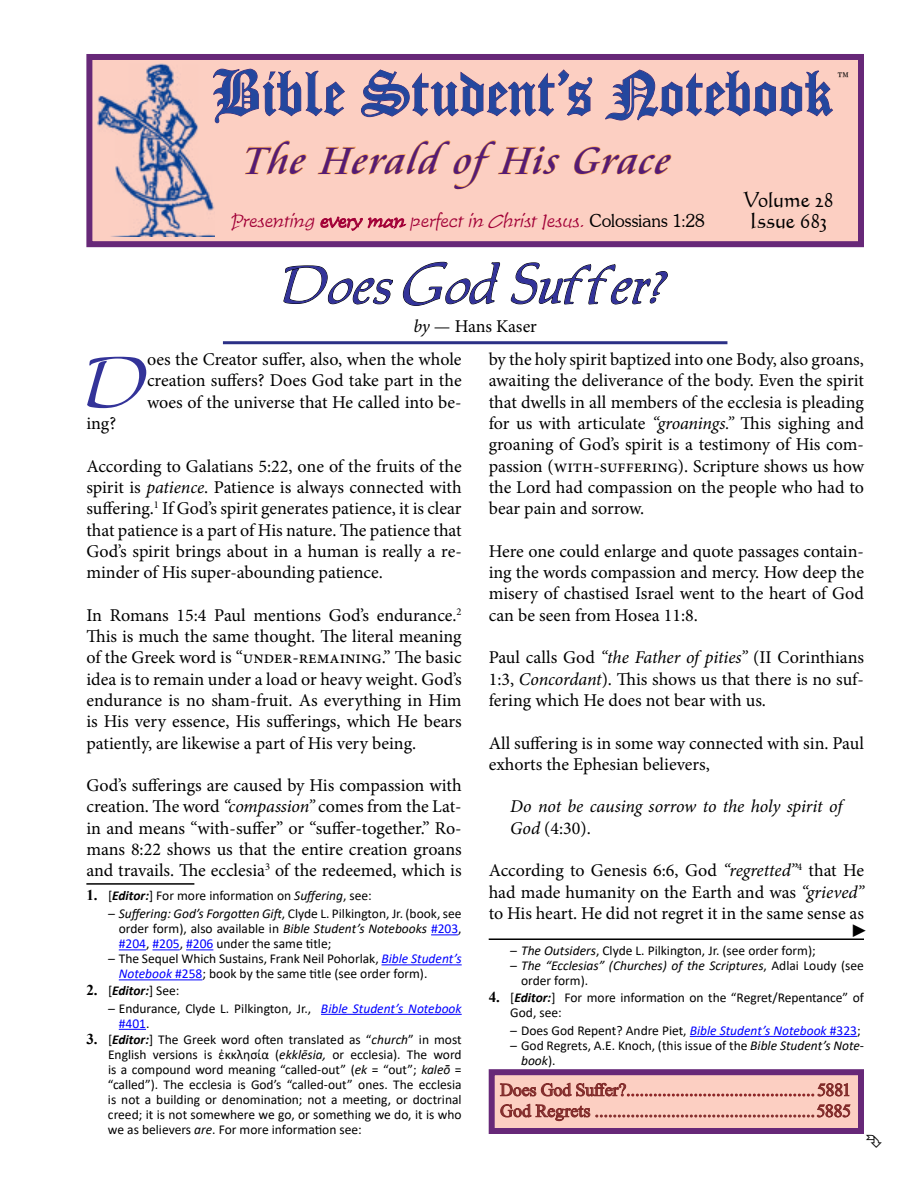
<style>
.page{position:relative;width:918px;height:1188px;background:#fff}
.page>*{position:absolute;margin:0;border:0;box-sizing:border-box;transform-origin:0 0}
.t1{font:73.8px "Allure SSK";color:#339}
.t2{font:69px "Cloister Black BT";color:#24479e}
.t3{font:54px "Allure SSK";color:#339}
.t4{font:italic 42px "Cataneo BT";color:#541b74}
.t5{font:21px "Calligraphic 421 BT Roman B";letter-spacing:-.01em;color:#000}
.t6{font:18px/21.3px "Minion Pro";color:#000;text-align:justify}
.t7{font:18px/21px "Times New Roman";letter-spacing:-.01em;color:#812b2a}
.t8{font:italic 18px "Time Scr D Ligh";color:#a20037}
.t9{font:italic 18px/21.3px "Minion Pro";letter-spacing:-.01em;color:#000}
.t10{font:300 18px "Souvenir IT Cby BT";color:#000}
.t11{font:18px "Times New Roman";color:#000}
.t12{font:13.5px/15px "Calibri";color:#000}
.t13{font:italic 13.5px/15px "Calibri";color:#000}
.t14{font:italic 700 13.5px "Calibri";color:#000}
.s1{font-family:"Souvenir IT Cby BT";font-weight:300;font-style:normal;color:#000}
.s2{font-style:italic}
.s3{font-family:"Times New Roman";font-weight:700;font-size:15px}
.s4{font-weight:700;font-style:italic}
.s5{color:#00f}
.s6{font-style:italic;color:#00f}
.s7{font-family:"Times New Roman";font-style:normal;font-size:15px}
.s8{font-weight:400;font-style:normal}
.s9{font-style:normal}
.s10{color:#90191c}
</style>
<div class="page">
<hr style="left:489px;top:938px;width:375px;height:2px;background:#000">
<hr style="left:690px;top:1036px;width:167px;height:1px;background:#00f">
<div style="left:86px;top:54px;width:778px;height:193px;background:#fccfc2;border:6px solid #672878"></div>
<svg style="left:215px;top:68px;width:130px;height:56px"></svg>
<svg style="left:361px;top:69px;width:232px;height:48px"></svg>
<svg style="left:605px;top:69px;width:228px;height:52px"></svg>
<svg style="left:244px;top:140px;width:62px;height:35px"></svg>
<svg style="left:317px;top:140px;width:243px;height:50px"></svg>
<svg style="left:573px;top:146px;width:98px;height:29px"></svg>
<hr style="left:223px;top:341px;width:504px;height:3px;background:#2b3086">
<svg style="left:320px;top:216px;width:87px;height:15px"></svg>
<img style="left:97px;top:64px;width:118px;height:172px">
<div style="left:492px;top:1072px;width:369px;height:59px;background:#fccfc2"></div>
<svg style="left:500px;top:1083px;width:350px;height:14px"></svg>
<svg style="left:500px;top:1104px;width:351px;height:17px"></svg>
<div style="left:489px;top:1069px;width:375px;height:65px;border:6px solid #672878"></div>
<hr style="left:86px;top:883px;width:108px;height:2px;background:#000">
<svg style="left:431px;top:934px;width:27px;height:1px"></svg>
<svg style="left:119px;top:949px;width:27px;height:1px"></svg>
<svg style="left:152px;top:949px;width:28px;height:1px"></svg>
<svg style="left:186px;top:949px;width:27px;height:1px"></svg>
<hr style="left:382px;top:964px;width:80px;height:1px;background:#00f">
<hr style="left:119px;top:979px;width:83px;height:1px;background:#00f">
<hr style="left:321px;top:1014px;width:141px;height:1px;background:#00f">
<svg style="left:119px;top:1029px;width:27px;height:1px"></svg>
<svg style="left:283px;top:265px;width:110px;height:40px"></svg>
<svg style="left:403px;top:262px;width:97px;height:44px"></svg>
<svg style="left:511px;top:262px;width:157px;height:43px"></svg>
<h2 class="t2" style="left:212px;top:51px;width:621px">Bible Student’s Notebook</h2>
<p class="t10" style="left:836px;top:67px;width:16px">™</p>
<h3 class="t4" style="left:242px;top:134px;width:438px">The Herald ofHis Grace</h3>
<p class="t5" style="left:743px;top:186px;width:92px">Volume 28</p>
<p class="t8" style="left:231px;top:211px;width:476px">Presenting every man perfect in Christ Jesus. <span class="s1">C o l o s s i a n s 1: 2 8</span></p>
<p class="t5" style="left:749px;top:207px;width:80px">Issue 683</p>
<h3 class="t3" style="left:283px;top:261px;width:385px">Does God Suffer?</h3>
<p class="t6" style="left:413px;top:315px;width:125px"><span class="s2">by</span> — Hans Kaser</p>
<h1 class="t1" style="left:86px;top:350px;width:62px">D</h1>
<p class="t6" style="left:147px;top:349px;width:316px">oes the Creator suffer, also, when the whole creation suffers? Does God take part in the woes of the universe that He called into be-</p>
<p class="t6" style="left:86px;top:413px;width:31px">ing?</p>
<p class="t6" style="left:86px;top:455px;width:377px">According to Galatians 5:22, one of the fruits of the spirit is <span class="s2">patience</span>. Patience is always connected with suffering.<sup>1</sup> If God’s spirit generates patience, it is clear that patience is a part of His nature. The patience that God’s spirit brings about in a human is really a re&shy;minder of His super-abounding patience.</p>
<p class="t6" style="left:86px;top:604px;width:377px">In Romans 15:4 Paul mentions God’s endurance.<sup>2<br></sup>This is much the same thought. The literal meaning of the Greek word is “under-remaining.” The basic idea is to remain under a load or heavy weight. God’s endurance is no sham-fruit. As everything in Him is His very essence, His sufferings, which He bears patiently, are likewise a part of His very being.</p>
<p class="t6" style="left:86px;top:775px;width:377px">God’s sufferings are caused by His compassion with creation. The word <span class="s2">“compassion”</span> comes from the Lat&shy;in and means “with-suffer” or “suffer-together.” Ro&shy;mans 8:22 shows us that the entire creation groans and travails. The ecclesia<sup>3</sup> of the redeemed, which is</p>
<p class="t12" style="left:86px;top:888px;width:287px"><span class="s3">1.</span> [<span class="s4">Editor:</span>] For more information on <span class="s2">Suffering</span>, see:</p>
<p class="t12" style="left:119px;top:906px;width:344px;text-align:justify;text-indent:-11px"><span class="s2">– Suffering: God’s Forgotten Gift</span>, Clyde L. Pilkington, Jr. (book, see order form), also available in <span class="s2">Bible Student’s Notebooks</span> <span class="s5">#203</span>, <span class="s5">#204</span>, <span class="s5">#205</span>, <span class="s5">#206</span> under the same title;</p>
<p class="t12" style="left:119px;top:951px;width:344px;text-indent:-11px"><span class="s2">–</span> The Sequel Which Sustains, Frank Neil Pohorlak, <span class="s6">Bible Student’s<br>Notebook</span> <span class="s5">#258</span>; book by the same title (see order form).</p>
<p class="t14" style="left:86px;top:981px;width:95px"><span class="s7">2.</span> <span class="s8">[</span>Editor:<span class="s8">] See:</span></p>
<p class="t12" style="left:119px;top:1000px;width:344px;text-indent:-11px"><span class="s2">–</span> Endurance, Clyde L. Pilkington, Jr., <span class="s6">Bible Student’s Notebook </span><span class="s5">#401</span>.</p>
<p class="t12" style="left:108px;top:1032px;width:355px;text-align:justify;text-indent:-22px"><span class="s3">3.</span> [<span class="s4">Editor:</span>] The Greek word often translated as “<span class="s2">church</span>” in most English versions is ἐκκλησία (<span class="s2">ekklēsia,</span> or ecclesia). The word is a compound word meaning “called-out” (<span class="s2">ek</span> = “out”; <span class="s2">kaleō</span>̄= “called”). The ecclesia is God’s “called-out” ones. The ecclesia is not a building or denomination; not a meeting, or doctrinal creed; it is not somewhere we go, or something we do, it is who we as believers <span class="s2">are</span>. For more information see:</p>
<p class="t6" style="left:489px;top:349px;width:377px">by the holy spirit baptized into one Body, also groans, awaiting the deliverance of the body. Even the spirit that dwells in all members of the ecclesia is pleading for us with articulate <span class="s2">“groanings.”</span> This sighing and groaning of God’s spirit is a testimony of His com&shy;passion (with-suffering). Scripture shows us how the Lord had compassion on the people who had to bear pain and sorrow.</p>
<p class="t6" style="left:489px;top:541px;width:377px">Here one could enlarge and quote passages contain&shy;ing the words compassion and mercy. How deep the misery of chastised Israel went to the heart of God can be seen from Hosea 11:8.</p>
<p class="t6" style="left:489px;top:647px;width:377px">Paul calls God <span class="s2">“the Father of pities”</span> (II Corinthians 1:3, <span class="s2">Concordant</span>). This shows us that there is no suf&shy;fering which He does not bear with us.</p>
<p class="t6" style="left:489px;top:732px;width:377px">All suffering is in some way connected with sin. Paul exhorts the Ephesian believers,</p>
<p class="t9" style="left:510px;top:796px;width:334px">Do not be causing sorrow to the holy spirit of<br>God <span class="s9">(4:30).</span></p>
<p class="t6" style="left:489px;top:860px;width:377px">According to Genesis 6:6, God <span class="s2">“regretted”</span><sup>4</sup> that He had made humanity on the Earth and was <span class="s2">“grieved” </span>to His heart. He did not regret it in the same sense as</p>
<p class="t12" style="left:510px;top:943px;width:307px"><span class="s2">– The Outsiders</span>, Clyde L. Pilkington, Jr. (see order form);</p>
<p class="t13" style="left:521px;top:958px;width:344px;text-indent:-11px">– The “Ecclesias” (Churches) of the Scriptures<span class="s9">, Adlai Loudy (see order form).</span></p>
<p class="t12" style="left:510px;top:989px;width:355px;text-indent:-22px"><span class="s3">4.</span> [<span class="s4">Editor:</span>] For more information on the “Regret/Repentance” of<br>God, see:</p>
<p class="t12" style="left:510px;top:1023px;width:352px"><span class="s2">–</span> Does God Repent? Andre Piet, <span class="s6">Bible Student’s Notebook</span> <span class="s5">#323</span>;</p>
<p class="t12" style="left:521px;top:1038px;width:344px;text-indent:-11px"><span class="s2">–</span> God Regrets, A.E. Knoch, (this issue of the <span class="s2">Bible Student’s Note&shy;book</span>).</p>
<p class="t11" style="left:851px;top:918px;width:19px">►</p>
<p class="t7" style="left:500px;top:1079px;width:353px">Does God Suffer?<span class="s10">..........................................</span>5881<br>God Regrets .................................................5885</p>
</div>
